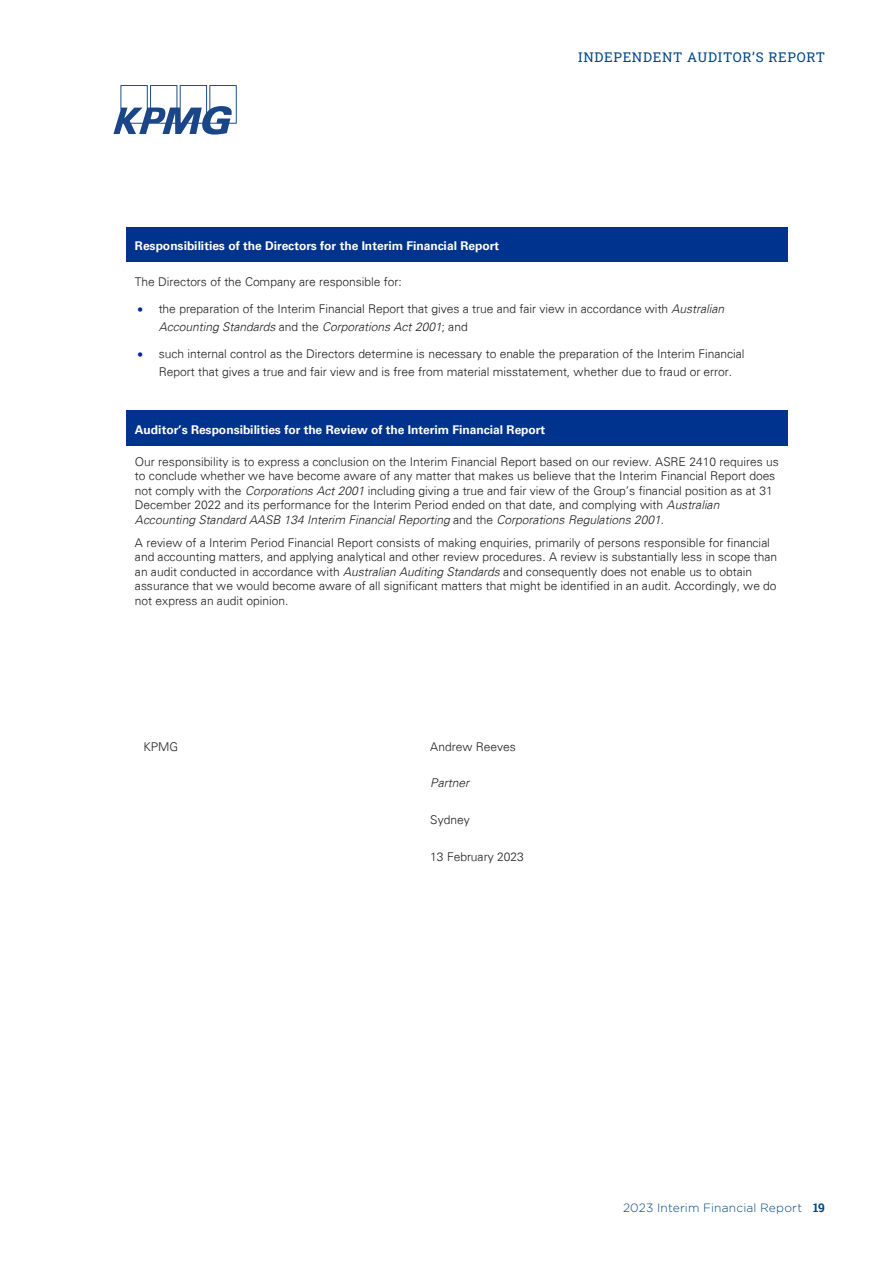
<style>
.page{position:relative;width:893px;height:1263px;background:#fff}
.page>*{position:absolute;margin:0;border:0;box-sizing:border-box;transform-origin:0 0}
.t1{font:13.5px "Roboto Slab";letter-spacing:.05em;color:#004684}
.t2{font:300 12px/14.5px "Univers 45";letter-spacing:-.005em;color:#231f20}
.t3{font:700 12px "Univers 65";color:#fff}
.t4{font:300 12px "Gotham";letter-spacing:.015em;color:#004684}
.t5{font:italic 300 12px "Univers 45";letter-spacing:-.005em;color:#231f20}
.s1{color:#002997}
.s2{font-style:italic}
.s3{font-family:"Roboto Slab";font-weight:400}
</style>
<div class="page">
<svg style="left:113px;top:85px;width:124px;height:50px"></svg>
<div style="left:135px;top:235px;width:644px;height:18px;background:#00338d"></div>
<div style="left:126px;top:227px;width:662px;height:8px;background:#00338d"></div>
<div style="left:126px;top:253px;width:662px;height:9px;background:#00338d"></div>
<div style="left:135px;top:419px;width:644px;height:18px;background:#00338d"></div>
<div style="left:126px;top:411px;width:662px;height:8px;background:#00338d"></div>
<div style="left:126px;top:437px;width:662px;height:8px;background:#00338d"></div>
<p class="t1" style="left:578px;top:48px;width:248px">INDEPENDENT AUDITOR’S REPORT</p>
<p class="t3" style="left:135px;top:239px;width:366px">Responsibilities of the Directors for the Interim Financial Report</p>
<p class="t2" style="left:135px;top:274px;width:268px">The Directors of the Company are responsible for:</p>
<p class="t2" style="left:159px;top:299px;width:567px;line-height:18px;text-indent:-21px"><span class="s1">•</span> the preparation of the Interim Financial Report that gives a true and fair view in accordance with <span class="s2">Australian<br>Accounting Standards</span> and the <span class="s2">Corporations Act 2001</span>; and</p>
<p class="t2" style="left:159px;top:344px;width:587px;line-height:18px;text-indent:-21px"><span class="s1">•</span> such internal control as the Directors determine is necessary to enable the preparation of the Interim Financial<br>Report that gives a true and fair view and is free from material misstatement, whether due to fraud or error.</p>
<p class="t3" style="left:135px;top:423px;width:412px">Auditor’s Responsibilities for the Review of the Interim Financial Report</p>
<p class="t2" style="left:135px;top:454px;width:645px">Our responsibility is to express a conclusion on the Interim Financial Report based on our review. ASRE 2410 requires us to conclude whether we have become aware of any matter that makes us believe that the Interim Financial Report does not comply with the <span class="s2">Corporations Act 2001</span> including giving a true and fair view of the Group’s financial position as at 31<br>December 2022 and its performance for the Interim Period ended on that date, and complying with <span class="s2">Australian Accounting Standard AASB 134 Interim Financial Reporting</span> and the <span class="s2">Corporations Regulations 2001</span>.</p>
<p class="t2" style="left:135px;top:535px;width:644px">A review of a Interim Period Financial Report consists of making enquiries, primarily of persons responsible for financial and accounting matters, and applying analytical and other review procedures. A review is substantially less in scope than an audit conducted in accordance with <span class="s2">Australian Auditing Standards</span> and consequently does not enable us to obtain assurance that we would become aware of all significant matters that might be identified in an audit. Accordingly, we do not express an audit opinion.</p>
<p class="t2" style="left:143px;top:739px;width:36px">KPMG</p>
<p class="t2" style="left:430px;top:739px;width:87px">Andrew Reeves</p>
<p class="t5" style="left:430px;top:776px;width:40px">Partner</p>
<p class="t2" style="left:430px;top:813px;width:41px">Sydney</p>
<p class="t2" style="left:430px;top:849px;width:95px">13 February 2023</p>
<p class="t4" style="left:623px;top:1200px;width:203px">2023 Interim Financial Report <span class="s3">19</span></p>
</div>
